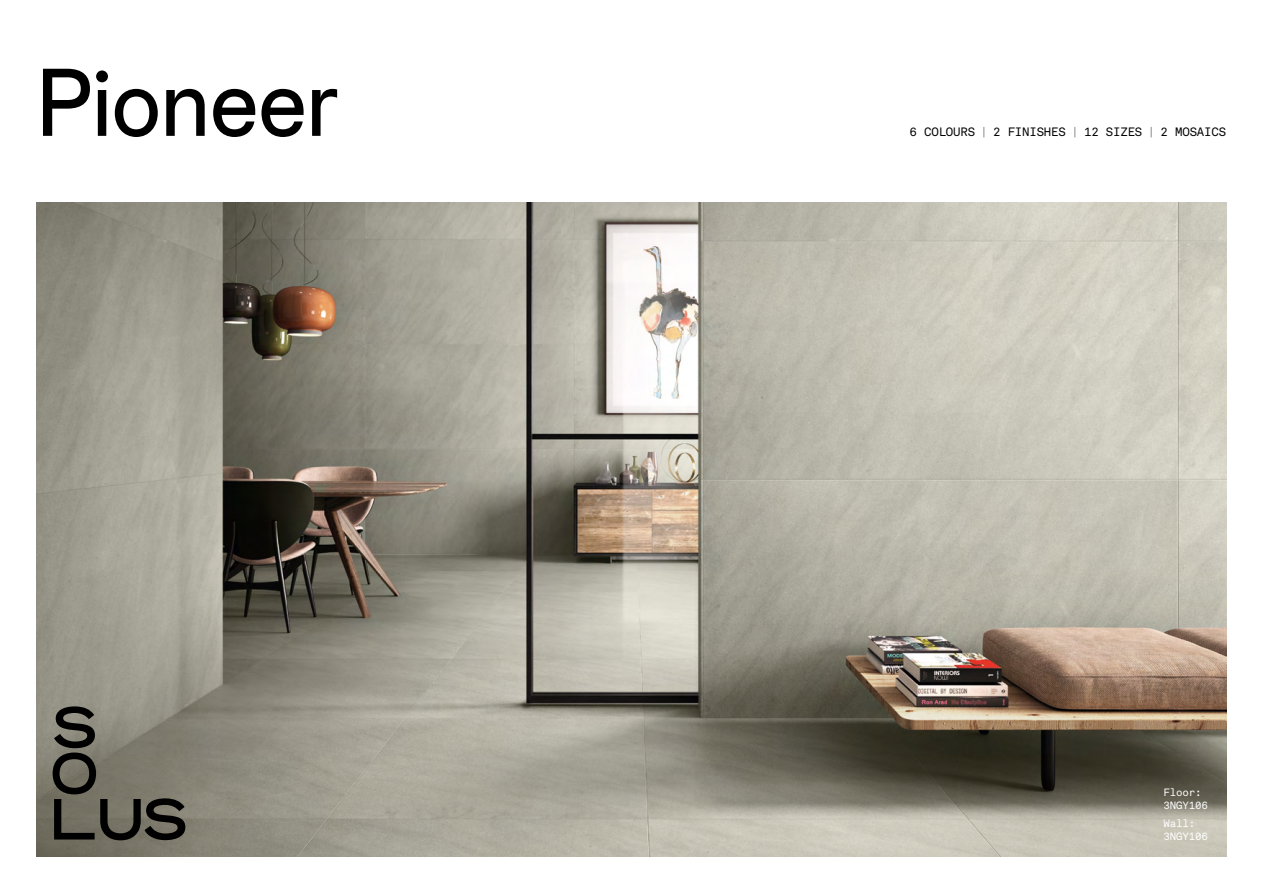
<style>
.page{position:relative;width:1263px;height:893px;background:#fff}
.page>*{position:absolute;margin:0;border:0;box-sizing:border-box;transform-origin:0 0}
.t1{font:95.85px "Chromatic Pro Grotesque";letter-spacing:-.015em;color:#000}
.t2{font:12px "Akkurat Mono LL";letter-spacing:-.015em;color:#000}
.t3{font:10.5px/13.5px "Akkurat Mono LL";letter-spacing:-.015em;color:#fff}
</style>
<div class="page">
<img style="left:37px;top:202px;width:1189px;height:654px">
<svg style="left:53px;top:706px;width:132px;height:134px;background:#666459"></svg>
<h1 class="t1" style="left:37px;top:42px;width:304px">Pioneer</h1>
<p class="t2" style="left:910px;top:123px;width:318px">6 COLOURS | 2 FINISHES | 12 SIZES | 2 MOSAICS</p>
<p class="t3" style="left:1163px;top:785px;width:46px">Floor:<br>3NGY106</p>
<p class="t3" style="left:1163px;top:816px;width:46px">Wall:<br>3NGY106</p>
</div>
